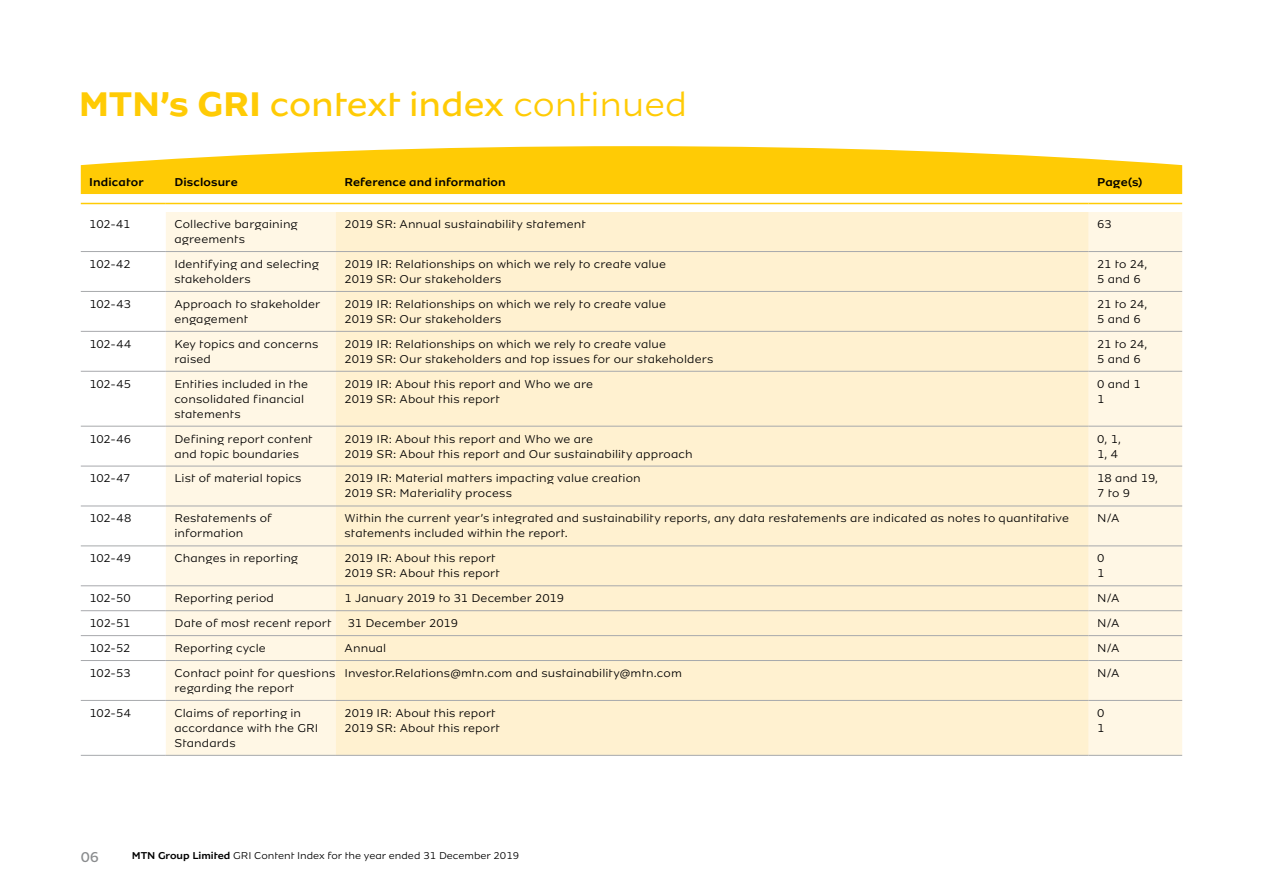
<style>
.page{position:relative;width:1263px;height:893px;background:#fff}
.page>*{position:absolute;margin:0;border:0;box-sizing:border-box;transform-origin:0 0}
.t1{font:36px "MTN Brighter Sans";color:#ffcb05}
.t2{font:15px "MTN Brighter Sans";color:#8a8c8e}
.t3{font:300 12px/15px "MTN Brighter Sans";letter-spacing:.01em;color:#000}
.t4{font:500 12px "MTN Brighter Sans";letter-spacing:.01em;color:#000}
.t5{font:300 10.5px "MTN Brighter Sans";color:#000}
.s1{font-weight:700}
.s2{font-weight:300}
.s3{font-weight:500}
</style>
<div class="page">
<svg style="left:81px;top:146px;width:1101px;height:48px;background:#ffd125"></svg>
<div style="left:166px;top:212px;width:1016px;height:543px;background:#fff7e5"></div>
<div style="left:336px;top:212px;width:753px;height:543px;background:#fff1d0"></div>
<hr style="left:81px;top:251px;width:85px;height:1px;background:#a7a9ac">
<hr style="left:166px;top:251px;width:170px;height:1px;background:#a7a9ac">
<hr style="left:336px;top:251px;width:753px;height:1px;background:#a7a9ac">
<hr style="left:1089px;top:251px;width:93px;height:1px;background:#a7a9ac">
<hr style="left:81px;top:291px;width:85px;height:1px;background:#a7a9ac">
<hr style="left:166px;top:291px;width:170px;height:1px;background:#a7a9ac">
<hr style="left:336px;top:291px;width:753px;height:1px;background:#a7a9ac">
<hr style="left:1089px;top:291px;width:93px;height:1px;background:#a7a9ac">
<hr style="left:81px;top:331px;width:85px;height:1px;background:#a7a9ac">
<hr style="left:166px;top:331px;width:170px;height:1px;background:#a7a9ac">
<hr style="left:336px;top:331px;width:753px;height:1px;background:#a7a9ac">
<hr style="left:1089px;top:331px;width:93px;height:1px;background:#a7a9ac">
<hr style="left:81px;top:371px;width:85px;height:1px;background:#a7a9ac">
<hr style="left:166px;top:371px;width:170px;height:1px;background:#a7a9ac">
<hr style="left:336px;top:371px;width:753px;height:1px;background:#a7a9ac">
<hr style="left:1089px;top:371px;width:93px;height:1px;background:#a7a9ac">
<hr style="left:81px;top:426px;width:85px;height:1px;background:#a7a9ac">
<hr style="left:166px;top:426px;width:170px;height:1px;background:#a7a9ac">
<hr style="left:336px;top:426px;width:753px;height:1px;background:#a7a9ac">
<hr style="left:1089px;top:426px;width:93px;height:1px;background:#a7a9ac">
<hr style="left:81px;top:466px;width:85px;height:1px;background:#a7a9ac">
<hr style="left:166px;top:466px;width:170px;height:1px;background:#a7a9ac">
<hr style="left:336px;top:466px;width:753px;height:1px;background:#a7a9ac">
<hr style="left:1089px;top:466px;width:93px;height:1px;background:#a7a9ac">
<hr style="left:81px;top:506px;width:85px;height:1px;background:#a7a9ac">
<hr style="left:166px;top:506px;width:170px;height:1px;background:#a7a9ac">
<hr style="left:336px;top:506px;width:753px;height:1px;background:#a7a9ac">
<hr style="left:1089px;top:506px;width:93px;height:1px;background:#a7a9ac">
<hr style="left:81px;top:545px;width:85px;height:1px;background:#a7a9ac">
<hr style="left:166px;top:545px;width:170px;height:1px;background:#a7a9ac">
<hr style="left:336px;top:545px;width:753px;height:1px;background:#a7a9ac">
<hr style="left:1089px;top:545px;width:93px;height:1px;background:#a7a9ac">
<hr style="left:81px;top:585px;width:85px;height:1px;background:#a7a9ac">
<hr style="left:166px;top:585px;width:170px;height:1px;background:#a7a9ac">
<hr style="left:336px;top:585px;width:753px;height:1px;background:#a7a9ac">
<hr style="left:1089px;top:585px;width:93px;height:1px;background:#a7a9ac">
<hr style="left:81px;top:610px;width:85px;height:1px;background:#a7a9ac">
<hr style="left:166px;top:610px;width:170px;height:1px;background:#a7a9ac">
<hr style="left:336px;top:610px;width:753px;height:1px;background:#a7a9ac">
<hr style="left:1089px;top:610px;width:93px;height:1px;background:#a7a9ac">
<hr style="left:81px;top:635px;width:85px;height:1px;background:#a7a9ac">
<hr style="left:166px;top:635px;width:170px;height:1px;background:#a7a9ac">
<hr style="left:336px;top:635px;width:753px;height:1px;background:#a7a9ac">
<hr style="left:1089px;top:635px;width:93px;height:1px;background:#a7a9ac">
<hr style="left:81px;top:660px;width:85px;height:1px;background:#a7a9ac">
<hr style="left:166px;top:660px;width:170px;height:1px;background:#a7a9ac">
<hr style="left:336px;top:660px;width:753px;height:1px;background:#a7a9ac">
<hr style="left:1089px;top:660px;width:93px;height:1px;background:#a7a9ac">
<hr style="left:81px;top:700px;width:85px;height:1px;background:#a7a9ac">
<hr style="left:166px;top:700px;width:170px;height:1px;background:#a7a9ac">
<hr style="left:336px;top:700px;width:753px;height:1px;background:#a7a9ac">
<hr style="left:1089px;top:700px;width:93px;height:1px;background:#a7a9ac">
<hr style="left:81px;top:755px;width:85px;height:1px;background:#a7a9ac">
<hr style="left:166px;top:755px;width:170px;height:1px;background:#a7a9ac">
<hr style="left:336px;top:755px;width:753px;height:1px;background:#a7a9ac">
<hr style="left:1089px;top:755px;width:93px;height:1px;background:#a7a9ac">
<hr style="left:81px;top:203px;width:85px;height:1px;background:#ffcb05">
<hr style="left:166px;top:203px;width:170px;height:1px;background:#ffcb05">
<hr style="left:336px;top:203px;width:753px;height:1px;background:#ffcb05">
<hr style="left:1089px;top:203px;width:93px;height:1px;background:#ffcb05">
<h1 class="t1" style="left:79px;top:83px;width:610px"><span class="s1">MTN’s GRI</span> context index <span class="s2">continued</span></h1>
<p class="t4" style="left:89px;top:175px;width:56px">Indicator</p>
<p class="t4" style="left:174px;top:175px;width:65px">Disclosure</p>
<p class="t4" style="left:344px;top:175px;width:163px">Reference and information</p>
<p class="t4" style="left:1097px;top:175px;width:47px">Page(s)</p>
<p class="t3" style="left:89px;top:216px;width:43px">102-41</p>
<p class="t3" style="left:174px;top:216px;width:125px">Collective bargaining agreements</p>
<p class="t3" style="left:344px;top:216px;width:243px">2019 SR: Annual sustainability statement</p>
<p class="t3" style="left:1097px;top:216px;width:16px">63</p>
<p class="t3" style="left:89px;top:256px;width:43px">102-42</p>
<p class="t3" style="left:174px;top:256px;width:146px">Identifying and selecting stakeholders</p>
<p class="t3" style="left:344px;top:256px;width:323px">2019 IR: Relationships on which we rely to create value<br>2019 SR: Our stakeholders</p>
<p class="t3" style="left:1097px;top:256px;width:52px">21 to 24,<br>5 and 6</p>
<p class="t3" style="left:89px;top:296px;width:43px">102-43</p>
<p class="t3" style="left:174px;top:296px;width:147px">Approach to stakeholder engagement</p>
<p class="t3" style="left:344px;top:296px;width:323px">2019 IR: Relationships on which we rely to create value<br>2019 SR: Our stakeholders</p>
<p class="t3" style="left:1097px;top:296px;width:52px">21 to 24,<br>5 and 6</p>
<p class="t3" style="left:89px;top:336px;width:44px">102-44</p>
<p class="t3" style="left:174px;top:336px;width:146px">Key topics and concerns raised</p>
<p class="t3" style="left:344px;top:336px;width:370px">2019 IR: Relationships on which we rely to create value<br>2019 SR: Our stakeholders and top issues for our stakeholders</p>
<p class="t3" style="left:1097px;top:336px;width:52px">21 to 24,<br>5 and 6</p>
<p class="t3" style="left:89px;top:376px;width:43px">102-45</p>
<p class="t3" style="left:174px;top:376px;width:135px">Entities included in the consolidated financial statements</p>
<p class="t3" style="left:344px;top:376px;width:250px">2019 IR: About this report and Who we are<br>2019 SR: About this report</p>
<p class="t3" style="left:1097px;top:376px;width:45px">0 and 1<br>1</p>
<p class="t3" style="left:89px;top:431px;width:43px">102-46</p>
<p class="t3" style="left:174px;top:431px;width:140px">Defining report content and topic boundaries</p>
<p class="t3" style="left:344px;top:431px;width:350px">2019 IR: About this report and Who we are<br>2019 SR: About this report and Our sustainability approach</p>
<p class="t3" style="left:1097px;top:431px;width:25px">0, 1,<br>1, 4</p>
<p class="t3" style="left:89px;top:471px;width:43px">102-47</p>
<p class="t3" style="left:174px;top:471px;width:129px">List of material topics</p>
<p class="t3" style="left:344px;top:471px;width:298px">2019 IR: Material matters impacting value creation<br>2019 SR: Materiality process</p>
<p class="t3" style="left:1097px;top:471px;width:62px">18 and 19,<br>7 to 9</p>
<p class="t3" style="left:89px;top:511px;width:44px">102-48</p>
<p class="t3" style="left:174px;top:511px;width:99px">Restatements of information</p>
<p class="t3" style="left:345px;top:511px;width:726px">Within the current year’s integrated and sustainability reports, any data restatements are indicated as notes to quantitative statements included within the report.</p>
<p class="t3" style="left:1097px;top:511px;width:24px">N/A</p>
<p class="t3" style="left:89px;top:551px;width:43px">102-49</p>
<p class="t3" style="left:174px;top:551px;width:125px">Changes in reporting</p>
<p class="t3" style="left:345px;top:551px;width:157px">2019 IR: About this report<br>2019 SR: About this report</p>
<p class="t3" style="left:1097px;top:551px;width:9px">0<br>1</p>
<p class="t3" style="left:89px;top:591px;width:43px">102-50</p>
<p class="t3" style="left:174px;top:591px;width:101px">Reporting period</p>
<p class="t3" style="left:345px;top:591px;width:221px">1 January 2019 to 31 December 2019</p>
<p class="t3" style="left:1097px;top:591px;width:24px">N/A</p>
<p class="t3" style="left:89px;top:615px;width:43px">102-51</p>
<p class="t3" style="left:174px;top:615px;width:158px">Date of most recent report</p>
<p class="t3" style="left:348px;top:615px;width:112px">31 December 2019</p>
<p class="t3" style="left:1097px;top:615px;width:24px">N/A</p>
<p class="t3" style="left:89px;top:640px;width:43px">102-52</p>
<p class="t3" style="left:174px;top:640px;width:93px">Reporting cycle</p>
<p class="t3" style="left:345px;top:640px;width:43px">Annual</p>
<p class="t3" style="left:1097px;top:640px;width:24px">N/A</p>
<p class="t3" style="left:89px;top:665px;width:43px">102-53</p>
<p class="t3" style="left:174px;top:665px;width:162px">Contact point for questions regarding the report</p>
<p class="t3" style="left:345px;top:665px;width:339px">Investor.Relations@mtn.com and sustainability@mtn.com</p>
<p class="t3" style="left:1097px;top:665px;width:24px">N/A</p>
<p class="t3" style="left:89px;top:705px;width:43px">102-54</p>
<p class="t3" style="left:175px;top:705px;width:145px">Claims of reporting in accordance with the GRI<br>Standards</p>
<p class="t3" style="left:345px;top:705px;width:157px">2019 IR: About this report<br>2019 SR: About this report</p>
<p class="t3" style="left:1097px;top:705px;width:9px">0<br>1</p>
<p class="t2" style="left:81px;top:849px;width:20px">06</p>
<p class="t5" style="left:132px;top:849px;width:389px"><span class="s3">MTN Group Limited</span> GRI Content Index for the year ended 31 December 2019</p>
</div>
